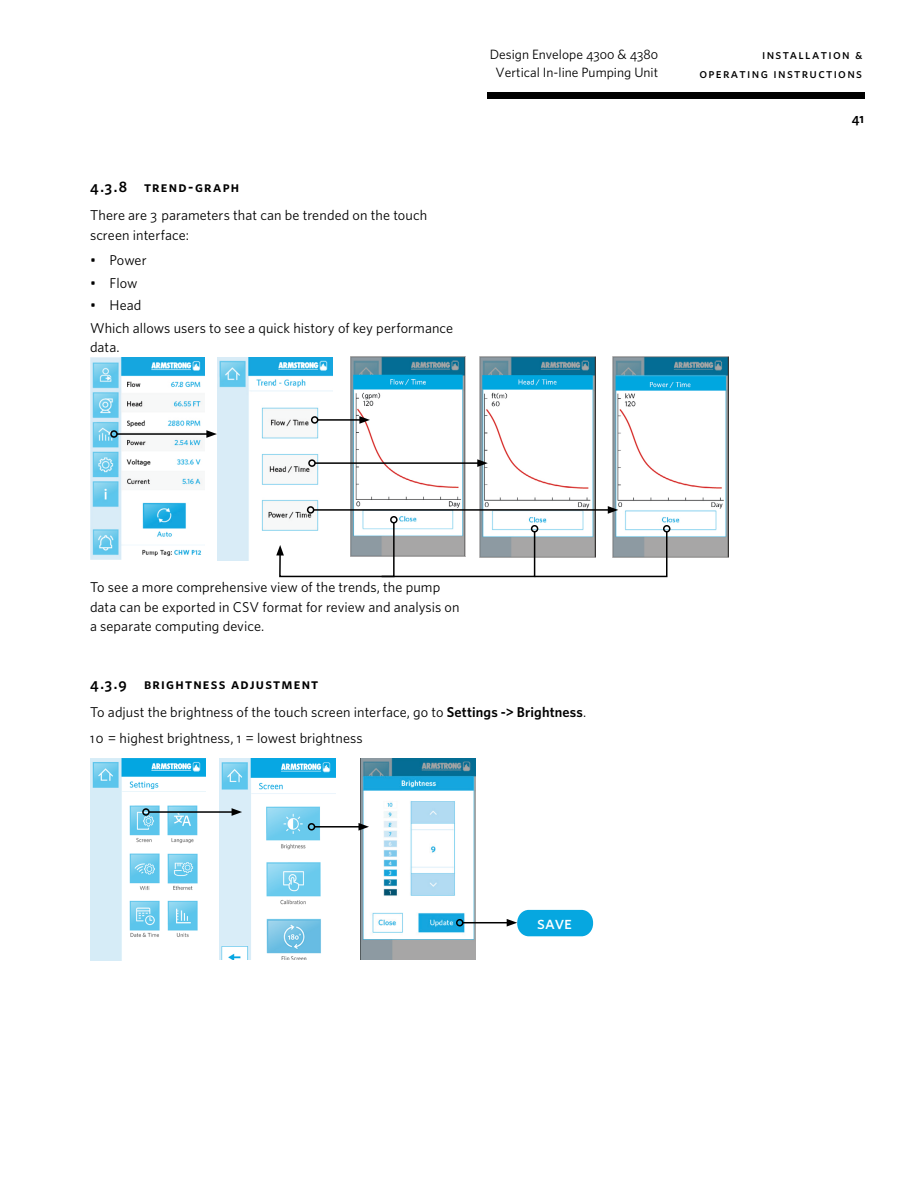
<style>
.page{position:relative;width:918px;height:1188px;background:#fff}
.page>*{position:absolute;margin:0;border:0;box-sizing:border-box;transform-origin:0 0}
.t1{font:18px "Whitney A Medium SC";color:#fff}
.t2{font:15px "Whitney A Semibold SC";letter-spacing:.08em;color:#000}
.t3{font:14.25px/19.5px "Whitney A";letter-spacing:.005em;color:#000}
.t4{font:13.5px/18px "Whitney A";color:#000;text-align:center}
.t5{font:13.5px/19.5px "Whitney A Medium SC";letter-spacing:.1em;color:#000;text-align:right}
.t6{font:13.5px "Whitney A Semibold SC";color:#000}
.s1{font-family:"Whitney A Book SC"}
.s2{font-weight:600}
</style>
<div class="page">
<div style="left:487px;top:93px;width:377px;height:6px;background:#000"></div>
<img style="left:91px;top:357px;width:114px;height:203px">
<img style="left:217px;top:357px;width:115px;height:203px">
<img style="left:350px;top:357px;width:116px;height:164px">
<img style="left:480px;top:357px;width:115px;height:164px">
<img style="left:613px;top:357px;width:115px;height:200px">
<hr style="left:117px;top:433px;width:92px;height:2px;background:#000">
<div style="left:110px;top:430px;width:8px;height:8px;border:2px solid #000;border-radius:50%"></div>
<svg style="left:206px;top:430px;width:11px;height:8px"></svg>
<hr style="left:318px;top:419px;width:44px;height:2px;background:#000">
<div style="left:311px;top:416px;width:7px;height:8px;border:2px solid #000;border-radius:50%"></div>
<svg style="left:359px;top:416px;width:11px;height:8px"></svg>
<hr style="left:315px;top:462px;width:165px;height:2px;background:#000">
<div style="left:308px;top:459px;width:8px;height:8px;border:2px solid #000;border-radius:50%"></div>
<svg style="left:477px;top:459px;width:11px;height:8px"></svg>
<hr style="left:314px;top:509px;width:296px;height:2px;background:#000">
<div style="left:307px;top:506px;width:7px;height:8px;border:2px solid #000;border-radius:50%"></div>
<svg style="left:608px;top:506px;width:10px;height:8px"></svg>
<div style="left:390px;top:516px;width:8px;height:7px;border:2px solid #000;border-radius:50%"></div>
<svg style="left:276px;top:521px;width:392px;height:57px"></svg>
<div style="left:663px;top:525px;width:7px;height:7px;border:2px solid #000;border-radius:50%"></div>
<img style="left:90px;top:759px;width:116px;height:202px">
<img style="left:360px;top:759px;width:115px;height:201px">
<img style="left:220px;top:759px;width:115px;height:201px">
<div style="left:517px;top:910px;width:76px;height:26px;background:#06a7e0;border-radius:12px"></div>
<hr style="left:149px;top:811px;width:85px;height:2px;background:#000">
<div style="left:142px;top:808px;width:8px;height:8px;border:2px solid #000;border-radius:50%"></div>
<svg style="left:232px;top:808px;width:10px;height:8px"></svg>
<hr style="left:463px;top:922px;width:46px;height:1px;background:#000">
<div style="left:456px;top:919px;width:8px;height:7px;border:2px solid #000;border-radius:50%"></div>
<svg style="left:507px;top:919px;width:10px;height:8px"></svg>
<hr style="left:315px;top:826px;width:46px;height:2px;background:#000">
<div style="left:308px;top:823px;width:7px;height:8px;border:2px solid #000;border-radius:50%"></div>
<svg style="left:358px;top:823px;width:11px;height:8px"></svg>
<p class="t4" style="left:490px;top:44px;width:170px">Design Envelope <span class="s1">4300</span> &amp; <span class="s1">4380<br></span>Vertical In-line Pumping Unit</p>
<p class="t2" style="left:90px;top:177px;width:151px">4.3.8 trend-graph</p>
<p class="t3" style="left:90px;top:205px;width:339px">There are <span class="s1">3</span> parameters that can be trended on the touch screen interface:</p>
<p class="t3" style="left:90px;top:250px;width:58px">• Power</p>
<p class="t3" style="left:90px;top:273px;width:49px">• Flow</p>
<p class="t3" style="left:90px;top:294px;width:365px;line-height:22.5px">• Head<br>Which allows users to see a quick history of key performance</p>
<p class="t3" style="left:90px;top:337px;width:31px">data.</p>
<p class="t5" style="left:699px;top:44px;width:164px">installation &amp; operating instructions</p>
<p class="t6" style="left:852px;top:110px;width:14px">41</p>
<p class="t3" style="left:90px;top:577px;width:371px">To see a more comprehensive view of the trends, the pump data can be exported in CSV format for review and analysis on a separate computing device.</p>
<p class="t2" style="left:90px;top:674px;width:230px">4.3.9 brightness adjustment</p>
<p class="t3" style="left:90px;top:699px;width:498px;line-height:25.5px">To adjust the brightness of the touch screen interface, go to <span class="s2">Settings -&gt; Brightness</span>.<br><span class="s1">10</span> = highest brightness, <span class="s1">1</span> = lowest brightness</p>
<p class="t1" style="left:537px;top:911px;width:37px">save</p>
</div>
